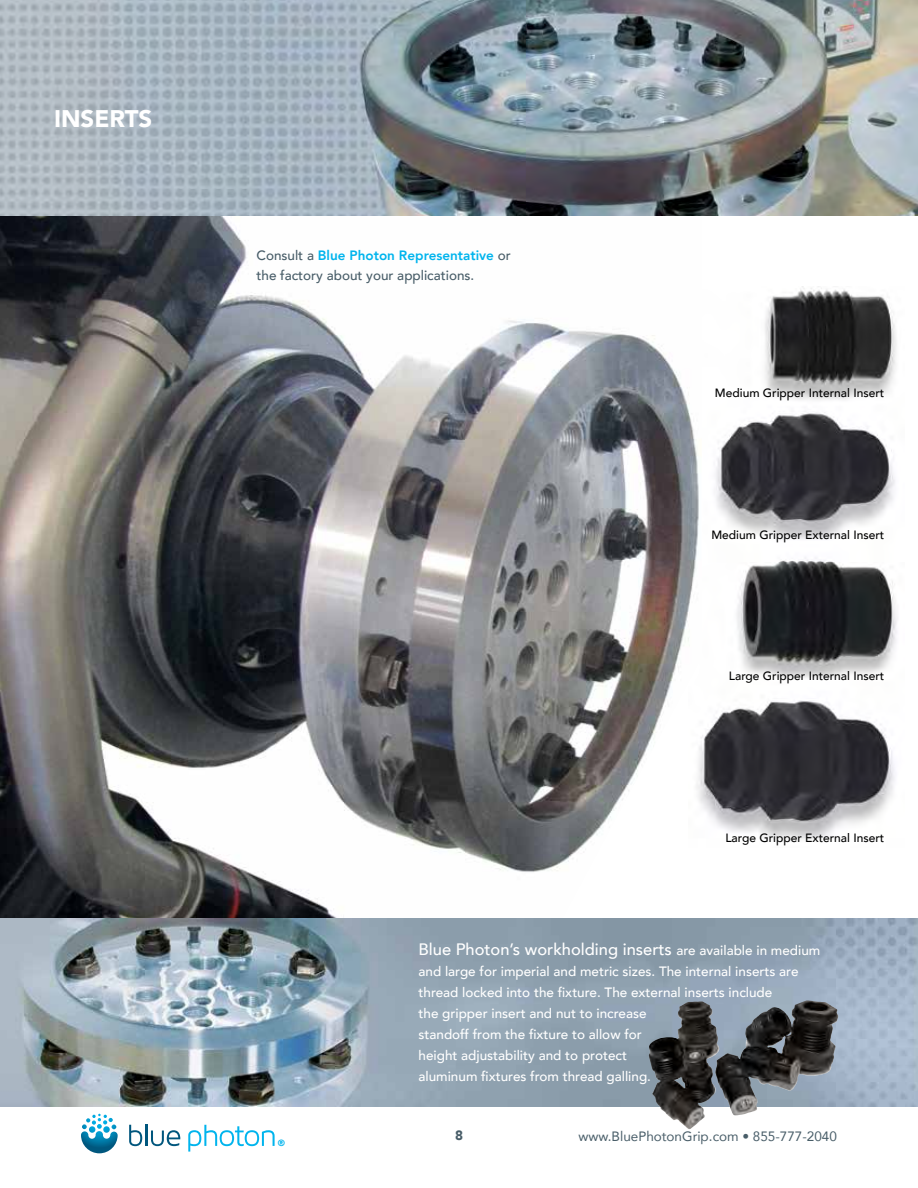
<style>
.page{position:relative;width:918px;height:1188px;background:#fff}
.page>*{position:absolute;margin:0;border:0;box-sizing:border-box;transform-origin:0 0}
.t1{font:900 24px "Avenir";color:#fff}
.t2{font:500 16.5px "Avenir";color:#fff}
.t3{font:500 13.5px/21px "Avenir";color:#fff}
.t4{font:500 13.5px/19.5px "Avenir";color:#485d68}
.t5{font:13.5px "Avenir";color:#485d68}
.t6{font:900 13.5px "Avenir";color:#485d68}
.t7{font:500 12px "Avenir";color:#000}
.t8{font:800 9px "Avenir";color:#00b4ed}
.s1{font-weight:800;color:#00b4ed}
.s2{font-size:13.5px}
</style>
<div class="page">
<svg style="left:81px;top:1114px;width:37px;height:39px"></svg>
<svg style="left:129px;top:1125px;width:13px;height:21px"></svg>
<hr style="left:145px;top:1125px;width:2px;height:21px;background:#00567d">
<svg style="left:151px;top:1130px;width:29px;height:16px"></svg>
<svg style="left:188px;top:1125px;width:87px;height:27px"></svg>
<img style="left:0;top:0;width:918px;height:216px">
<img style="left:702px;top:286px;width:195px;height:554px">
<img style="left:0;top:216px;width:702px;height:702px">
<img style="left:0;top:918px;width:918px;height:189px">
<img style="left:715px;top:1001px;width:124px;height:115px">
<h1 class="t1" style="left:54px;top:98px;width:100px">INSERTS</h1>
<p class="t4" style="left:256px;top:245px;width:256px">Consult a <span class="s1">Blue Photon Representative</span> or the factory about your applications.</p>
<p class="t7" style="left:715px;top:382px;width:171px">Medium Gripper Internal Insert</p>
<p class="t7" style="left:711px;top:524px;width:174px">Medium Gripper External Insert</p>
<p class="t7" style="left:729px;top:666px;width:157px">Large Gripper Internal Insert</p>
<p class="t7" style="left:725px;top:828px;width:160px">Large Gripper External Insert</p>
<p class="t8" style="left:278px;top:1136px;width:9px">®</p>
<p class="t2" style="left:418px;top:935px;width:403px">Blue Photon’s workholding inserts <span class="s2">are available in medium</span></p>
<p class="t3" style="left:419px;top:960px;width:382px">and large for imperial and metric sizes. The internal inserts are thread locked into the fixture. The external inserts include<br>the gripper insert and nut to increase<br>standoff from the fixture to allow for<br>height adjustability and to protect<br>aluminum fixtures from thread galling.</p>
<p class="t6" style="left:455px;top:1124px;width:9px">8</p>
<p class="t5" style="left:579px;top:1125px;width:260px">www.BluePhotonGrip.com • 855-777-2040</p>
</div>
